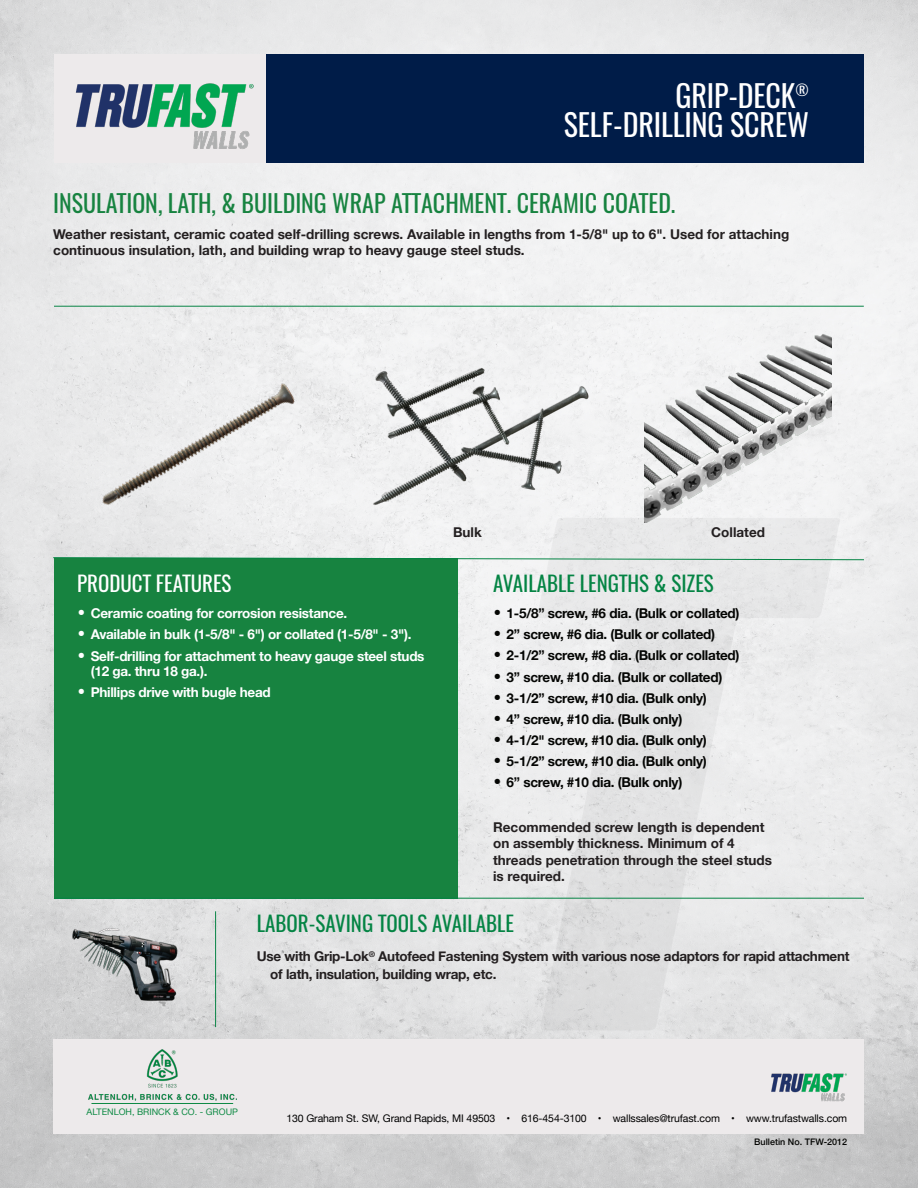
<style>
.page{position:relative;width:918px;height:1188px;background:#fff}
.page>*{position:absolute;margin:0;border:0;box-sizing:border-box;transform-origin:0 0}
.t1{font:30px "Oswald";letter-spacing:-.005em;color:#fff}
.t2{font:24px "Oswald";color:#178340}
.t3{font:21px "Oswald";color:#048444}
.t4{font:21px "Oswald";color:#fff}
.t5{font:700 13.5px/16.5px "Helvetica Neue";color:#231f20}
.t6{font:700 13.5px "Helvetica Neue";letter-spacing:-.02em;color:#040503}
.t7{font:700 13.5px/15.8px "Helvetica Neue";letter-spacing:-.02em;color:#fff}
.t8{font:700 13.5px/18px "Helvetica Neue";letter-spacing:-.02em;color:#231f20}
.t9{font:10.5px "Helvetica Neue";letter-spacing:-.01em;color:#000}
.t10{font:9px "Helvetica Neue";color:#0e8a44}
.t11{font:500 9px "Helvetica Neue";color:#040503}
.s1{font-size:24px}
</style>
<div class="page">
<img style="left:0;top:0;width:918px;height:1188px">
<img style="left:507px;top:500px;width:365px;height:548px">
<div style="left:266px;top:54px;width:598px;height:109px;background:#001c48"></div>
<div style="left:54px;top:54px;width:212px;height:109px;background:#edeaeb"></div>
<img style="left:75px;top:83px;width:179px;height:66px">
<div style="left:53px;top:1040px;width:811px;height:94px;background:#edeaeb"></div>
<img style="left:771px;top:1073px;width:76px;height:28px">
<hr style="left:91px;top:1103px;width:142px;height:1px;background:#0e8a44">
<img style="left:89px;top:1050px;width:147px;height:50px">
<div style="left:54px;top:558px;width:404px;height:341px;background:#178340"></div>
<hr style="left:54px;top:898px;width:810px;height:1px;background:#048444">
<svg style="left:53px;top:557px;width:812px;height:3px"></svg>
<img style="left:61px;top:924px;width:127px;height:86px">
<img style="left:63px;top:335px;width:276px;height:210px">
<hr style="left:54px;top:306px;width:810px;height:1px;background:#088445">
<hr style="left:215px;top:911px;width:1px;height:116px;background:#088445">
<img style="left:368px;top:347px;width:229px;height:176px">
<img style="left:645px;top:334px;width:187px;height:188px">
<p class="t1" style="left:676px;top:75px;width:135px">GRIP-DECK<sup>®</sup></p>
<p class="t1" style="left:564px;top:104px;width:247px">SELF-DRILLING SCREW</p>
<p class="t2" style="left:53px;top:187px;width:623px">INSULATION, LATH, &amp; BUILDING WRAP ATTACHMENT. CERAMIC COATED.</p>
<p class="t5" style="left:53px;top:226px;width:738px">Weather resistant, ceramic coated self-drilling screws. Available in lengths from 1-5/8" up to 6". Used for attaching continuous insulation, lath, and building wrap to heavy gauge steel studs.</p>
<p class="t4" style="left:77px;top:569px;width:156px">PRODUCT FEATURES</p>
<p class="t7" style="left:77px;top:606px;width:272px"><span class="s1">•</span> Ceramic coating for corrosion resistance.</p>
<p class="t7" style="left:77px;top:627px;width:336px"><span class="s1">•</span> Available in bulk (1-5/8" - 6") or collated (1-5/8" - 3").</p>
<p class="t7" style="left:91px;top:648px;width:335px;text-indent:-14px"><span class="s1">•</span> Self-drilling for attachment to heavy gauge steel studs (12 ga. thru 18 ga.).</p>
<p class="t7" style="left:77px;top:685px;width:195px"><span class="s1">•</span> Phillips drive with bugle head</p>
<p class="t5" style="left:453px;top:524px;width:30px">Bulk</p>
<p class="t5" style="left:711px;top:524px;width:55px">Collated</p>
<p class="t3" style="left:493px;top:569px;width:222px">AVAILABLE LENGTHS &amp; SIZES</p>
<p class="t6" style="left:493px;top:603px;width:248px"><span class="s1">•</span> 1-5/8” screw, #6 dia. (Bulk or collated)</p>
<p class="t6" style="left:493px;top:624px;width:224px"><span class="s1">•</span> 2” screw, #6 dia. (Bulk or collated)</p>
<p class="t6" style="left:493px;top:645px;width:248px"><span class="s1">•</span> 2-1/2” screw, #8 dia. (Bulk or collated)</p>
<p class="t6" style="left:493px;top:666px;width:231px"><span class="s1">•</span> 3” screw, #10 dia. (Bulk or collated)</p>
<p class="t6" style="left:493px;top:687px;width:215px"><span class="s1">•</span> 3-1/2” screw, #10 dia. (Bulk only)</p>
<p class="t6" style="left:493px;top:708px;width:191px"><span class="s1">•</span> 4” screw, #10 dia. (Bulk only)</p>
<p class="t6" style="left:493px;top:730px;width:215px"><span class="s1">•</span> 4-1/2" screw, #10 dia. (Bulk only)</p>
<p class="t6" style="left:493px;top:751px;width:215px"><span class="s1">•</span> 5-1/2” screw, #10 dia. (Bulk only)</p>
<p class="t6" style="left:493px;top:772px;width:191px"><span class="s1">•</span> 6” screw, #10 dia. (Bulk only)</p>
<p class="t5" style="left:493px;top:819px;width:280px">Recommended screw length is dependent on assembly thickness. Minimum of 4 threads penetration through the steel studs is required.</p>
<p class="t3" style="left:257px;top:909px;width:259px">LABOR-SAVING TOOLS AVAILABLE</p>
<p class="t8" style="left:270px;top:948px;width:581px;text-indent:-14px">Use with Grip-Lok<sup>®</sup> Autofeed Fastening System with various nose adaptors for rapid attachment of lath, insulation, building wrap, etc.</p>
<p class="t10" style="left:87px;top:1105px;width:153px">ALTENLOH, BRINCK &amp; CO. - GROUP</p>
<p class="t9" style="left:286px;top:1111px;width:562px">130 Graham St. SW, Grand Rapids, MI 49503 • 616-454-3100 • wallssales@trufast.com • www.trufastwalls.com</p>
<p class="t11" style="left:754px;top:1135px;width:94px">Bulletin No. TFW-2012</p>
</div>
